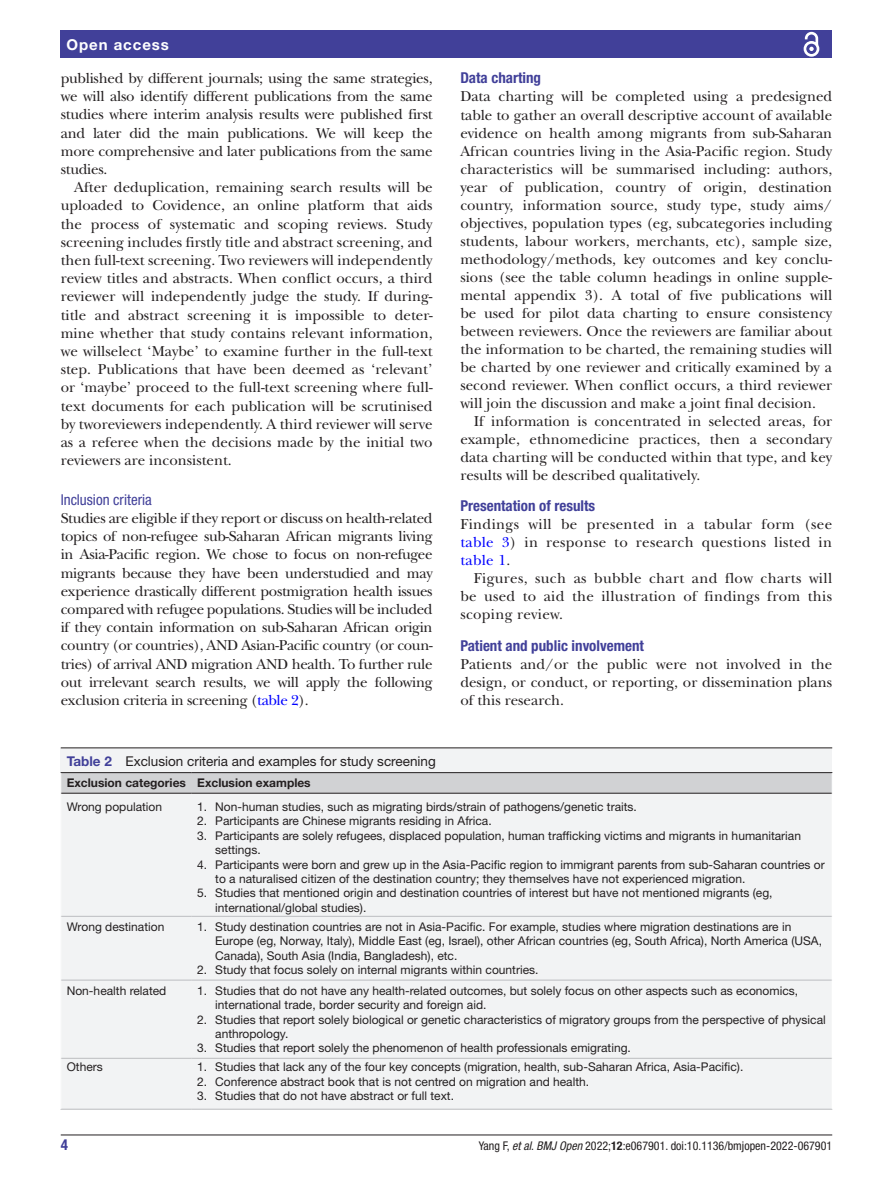
<style>
.page{position:relative;width:893px;height:1191px;background:#fff}
.page>*{position:absolute;margin:0;border:0;box-sizing:border-box;transform-origin:0 0}
.t1{font:15px/18.1px "New Baskerville";color:#231f20;text-align:justify}
.t2{font:700 condensed 15px "Helvetica Neue LT Std";color:#414099}
.t3{font:condensed 15px "Helvetica Neue LT Std";color:#414099}
.t4{font:700 15px "Helvetica Neue LT Std";letter-spacing:.065em;color:#fff}
.t5{font:13.5px "Helvetica Neue LT Std";color:#231f20}
.t6{font:12px/14.4px "Helvetica Neue LT Std";color:#231f20}
.t7{font:condensed 12px "Helvetica Neue LT Std";color:#231f20}
.t8{font:700 12px "Helvetica Neue LT Std";color:#231f20}
.s1{color:#00f}
.s2{font-weight:700;color:#414099}
.s3{font-style:italic}
.s4{font-weight:700}
</style>
<div class="page">
<hr style="left:61px;top:1134px;width:771px;height:1px;background:#231f20">
<div style="left:61px;top:31px;width:771px;height:27px;background:#414099"></div>
<svg style="left:803px;top:31px;width:17px;height:26px"></svg>
<div style="left:61px;top:748px;width:771px;height:361px;background:#f2f3f4"></div>
<hr style="left:61px;top:747px;width:771px;height:1px;background:#231f20">
<hr style="left:61px;top:793px;width:130px;height:1px;background:#231f20">
<hr style="left:191px;top:793px;width:641px;height:1px;background:#231f20">
<hr style="left:61px;top:916px;width:130px;height:1px;background:#bcbdc0">
<hr style="left:191px;top:916px;width:641px;height:1px;background:#bcbdc0">
<hr style="left:61px;top:979px;width:130px;height:1px;background:#bcbdc0">
<hr style="left:191px;top:979px;width:641px;height:1px;background:#bcbdc0">
<hr style="left:61px;top:1058px;width:130px;height:1px;background:#bcbdc0">
<hr style="left:61px;top:1109px;width:130px;height:1px;background:#bcbdc0">
<hr style="left:191px;top:1058px;width:641px;height:1px;background:#bcbdc0">
<hr style="left:191px;top:1109px;width:641px;height:1px;background:#bcbdc0">
<svg style="left:60px;top:772px;width:773px;height:21px;background:#c6c7c9"></svg>
<p class="t4" style="left:66px;top:35px;width:104px">Open access</p>
<p class="t1" style="left:61px;top:69px;width:373px">published by different journals; using the same strategies, we will also identify different publications from the same studies where interim analysis results were published first and later did the main publications. We will keep the more comprehensive and later publications from the same studies.</p>
<p class="t1" style="left:61px;top:178px;width:373px;text-indent:14px">After deduplication, remaining search results will be uploaded to Covidence, an online platform that aids the process of systematic and scoping reviews. Study screening includes firstly title and abstract screening, and then full-text screening. Two reviewers will independently review titles and abstracts. When conflict occurs, a third reviewer will independently judge the study. If during&shy;title and abstract screening it is impossible to deter&shy;mine whether that study contains relevant information, we willselect ‘Maybe’ to examine further in the full-text step. Publications that have been deemed as ‘relevant’ or ‘maybe’ proceed to the full-text screening where full&shy;text documents for each publication will be scrutinised by tworeviewers independently. A third reviewer will serve as a referee when the decisions made by the initial two reviewers are inconsistent.</p>
<p class="t3" style="left:61px;top:491px;width:93px">Inclusion criteria</p>
<p class="t1" style="left:61px;top:509px;width:373px">Studies are eligible if they report or discuss on health-related topics of non-refugee sub-Saharan African migrants living in Asia-Pacific region. We chose to focus on non-refugee migrants because they have been understudied and may experience drastically different postmigration health issues compared with refugee populations. Studies will be included if they contain information on sub-Saharan African origin country (or countries), AND Asian-Pacific country (or coun&shy;tries) of arrival AND migration AND health. To further rule out irrelevant search results, we will apply the following exclusion criteria in screening (<span class="s1">table 2</span>).</p>
<p class="t2" style="left:460px;top:69px;width:82px">Data charting</p>
<p class="t1" style="left:460px;top:88px;width:373px">Data charting will be completed using a predesigned table to gather an overall descriptive account of available evidence on health among migrants from sub-Saharan African countries living in the Asia-Pacific region. Study characteristics will be summarised including: authors, year of publication, country of origin, destination country, information source, study type, study aims/ objectives, population types (eg, subcategories including students, labour workers, merchants, etc), sample size, methodology/methods, key outcomes and key conclu&shy;sions (see the table column headings in online supple&shy;mental appendix 3). A total of five publications will be used for pilot data charting to ensure consistency between reviewers. Once the reviewers are familiar about the information to be charted, the remaining studies will be charted by one reviewer and critically examined by a second reviewer. When conflict occurs, a third reviewer will join the discussion and make a joint final decision.</p>
<p class="t1" style="left:460px;top:412px;width:373px;text-indent:14px">If information is concentrated in selected areas, for example, ethnomedicine practices, then a secondary data charting will be conducted within that type, and key results will be described qualitatively.</p>
<p class="t2" style="left:460px;top:497px;width:136px">Presentation of results</p>
<p class="t1" style="left:460px;top:515px;width:373px">Findings will be presented in a tabular form (see <span class="s1">table 3</span>) in response to research questions listed in <span class="s1">table 1</span>.</p>
<p class="t1" style="left:460px;top:569px;width:373px;text-indent:14px">Figures, such as bubble chart and flow charts will be used to aid the illustration of findings from this scoping review.</p>
<p class="t2" style="left:460px;top:636px;width:185px">Patient and public involvement</p>
<p class="t1" style="left:460px;top:655px;width:373px">Patients and/or the public were not involved in the design, or conduct, or reporting, or dissemination plans of this research.</p>
<p class="t5" style="left:67px;top:753px;width:371px"><span class="s2">Table 2</span> Exclusion criteria and examples for study screening</p>
<p class="t8" style="left:67px;top:775px;width:245px">Exclusion categories Exclusion examples</p>
<p class="t6" style="left:67px;top:799px;width:97px">Wrong population</p>
<p class="t6" style="left:197px;top:799px;width:441px">1. Non-human studies, such as migrating birds/strain of pathogens/genetic traits.</p>
<p class="t6" style="left:197px;top:813px;width:296px">2. Participants are Chinese migrants residing in Africa.</p>
<p class="t6" style="left:215px;top:828px;width:587px;text-indent:-18px">3. Participants are solely refugees, displaced population, human trafficking victims and migrants in humanitarian settings.</p>
<p class="t6" style="left:215px;top:857px;width:611px;text-indent:-18px">4. Participants were born and grew up in the Asia-Pacific region to immigrant parents from sub-Saharan countries or to a naturalised citizen of the destination country; they themselves have not experienced migration.</p>
<p class="t6" style="left:215px;top:885px;width:559px;text-indent:-18px">5. Studies that mentioned origin and destination countries of interest but have not mentioned migrants (eg, international/global studies).</p>
<p class="t6" style="left:67px;top:919px;width:99px">Wrong destination</p>
<p class="t6" style="left:215px;top:919px;width:608px;text-indent:-18px">1. Study destination countries are not in Asia-Pacific. For example, studies where migration destinations are in<br>Europe (eg, Norway, Italy), Middle East (eg, Israel), other African countries (eg, South Africa), North America (USA,<br>Canada), South Asia (India, Bangladesh), etc.</p>
<p class="t6" style="left:197px;top:962px;width:343px">2. Study that focus solely on internal migrants within countries.</p>
<p class="t6" style="left:67px;top:983px;width:101px">Non-health related</p>
<p class="t6" style="left:215px;top:983px;width:584px;text-indent:-18px">1. Studies that do not have any health-related outcomes, but solely focus on other aspects such as economics, international trade, border security and foreign aid.</p>
<p class="t6" style="left:215px;top:1011px;width:612px;text-indent:-18px">2. Studies that report solely biological or genetic characteristics of migratory groups from the perspective of physical anthropology.</p>
<p class="t6" style="left:197px;top:1040px;width:435px">3. Studies that report solely the phenomenon of health professionals emigrating.</p>
<p class="t6" style="left:67px;top:1059px;width:38px">Others</p>
<p class="t6" style="left:197px;top:1059px;width:548px">1. Studies that lack any of the four key concepts (migration, health, sub-Saharan Africa, Asia-Pacific).</p>
<p class="t6" style="left:197px;top:1074px;width:393px">2. Conference abstract book that is not centred on migration and health.</p>
<p class="t6" style="left:197px;top:1088px;width:258px">3. Studies that do not have abstract or full text.</p>
<p class="t2" style="left:61px;top:1135px;width:9px">4</p>
<p class="t7" style="left:479px;top:1138px;width:355px">Yang F, <span class="s3">et al</span>. <span class="s3">BMJ Open</span> 2022;<span class="s4">12</span>:e067901. doi:10.1136/bmjopen-2022-067901</p>
</div>
